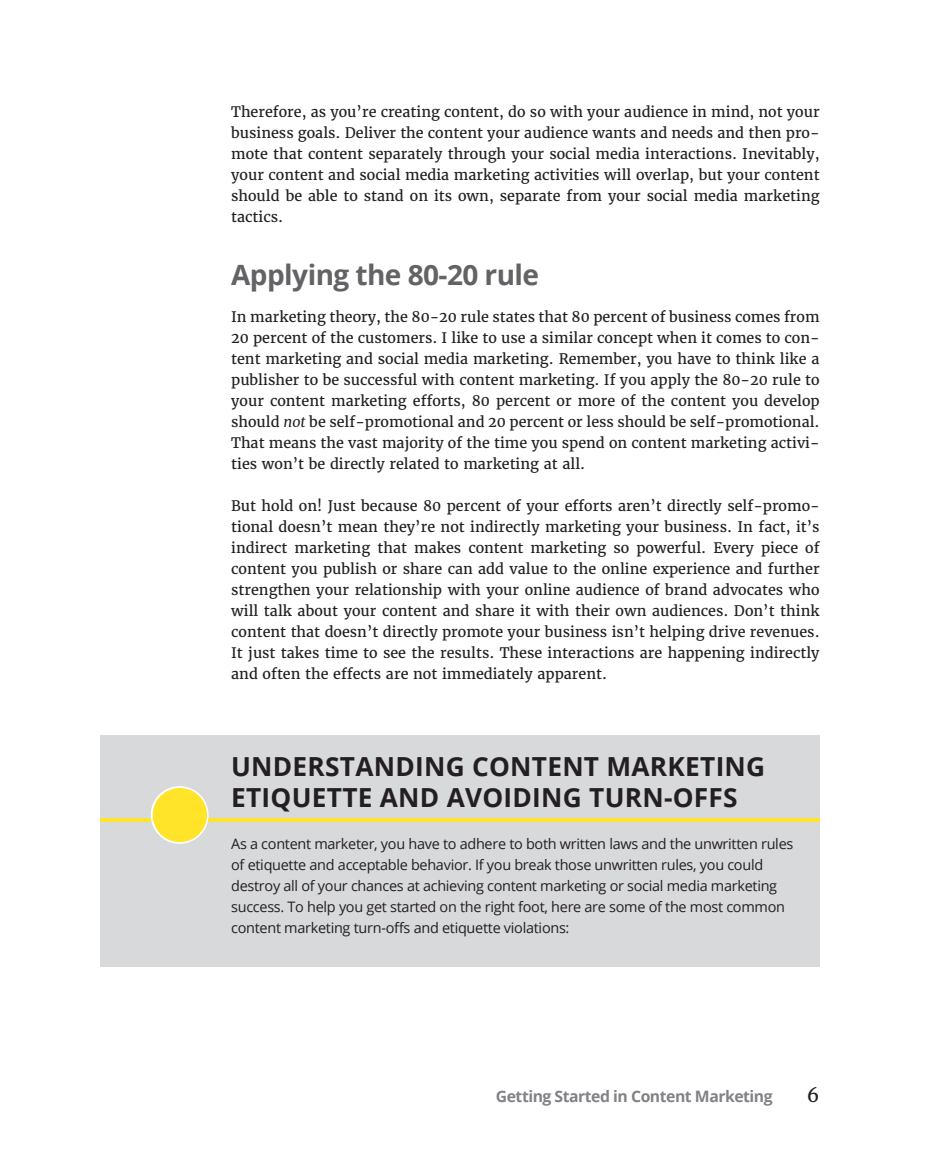
<style>
.page{position:relative;width:930px;height:1158px;background:#fff}
.page>*{position:absolute;margin:0;border:0;box-sizing:border-box;transform-origin:0 0}
.Heading_2{font:700 28px "Open Sans";letter-spacing:-.02em;color:#636366}
.SB_Head_2_line{font:700 26.25px/31.5px "Open Sans";letter-spacing:.01em;color:#231f20}
.t1{font:19.25px "Merriweather";color:#231f20}
.t2{font:700 15.75px "Open Sans";letter-spacing:-.03em;color:#808285}
.t3{font:14.35px/21px "Merriweather";color:#231f20;text-align:justify}
.SB_Body{font:14.35px/21px "Open Sans";letter-spacing:-.02em;color:#231f20}
.s1{font-style:italic}
</style>
<div class="page">
<div style="left:100px;top:735px;width:719px;height:231px;background:#d8d9db"></div>
<hr style="left:100px;top:818px;width:719px;height:3px;background:#ffe42a">
<svg style="left:179px;top:786px;width:67px;height:58px"></svg>
<p class="t3" style="left:231px;top:101px;width:590px">Therefore, as you’re creating content, do so with your audience in mind, not your business goals. Deliver the content your audience wants and needs and then pro&shy;mote that content separately through your social media interactions. Inevitably, your content and social media marketing activities will overlap, but your content should be able to stand on its own, separate from your social media marketing tactics.</p>
<p class="Heading_2" style="left:231px;top:255px;width:309px">Applying the 80-20 rule</p>
<p class="t3" style="left:231px;top:306px;width:590px">In marketing theory, the 80-20 rule states that 80 percent of business comes from 20 percent of the customers. I like to use a similar concept when it comes to con&shy;tent marketing and social media marketing. Remember, you have to think like a publisher to be successful with content marketing. If you apply the 80-20 rule to your content marketing efforts, 80 percent or more of the content you develop should <span class="s1">not</span> be self-promotional and 20 percent or less should be self-promotional.<br>That means the vast majority of the time you spend on content marketing activi&shy;ties won’t be directly related to marketing at all.</p>
<p class="t3" style="left:231px;top:495px;width:590px">But hold on! Just because 80 percent of your efforts aren’t directly self-promo&shy;tional doesn’t mean they’re not indirectly marketing your business. In fact, it’s indirect marketing that makes content marketing so powerful. Every piece of content you publish or share can add value to the online experience and further strengthen your relationship with your online audience of brand advocates who will talk about your content and share it with their own audiences. Don’t think content that doesn’t directly promote your business isn’t helping drive revenues.<br>It just takes time to see the results. These interactions are happening indirectly and often the effects are not immediately apparent.</p>
<p class="SB_Head_2_line" style="left:231px;top:750px;width:535px">UNDERSTANDING CONTENT MARKETING<br>ETIQUETTE AND AVOIDING TURN-OFFS</p>
<p class="SB_Body" style="left:231px;top:833px;width:563px">As a content marketer, you have to adhere to both written laws and the unwritten rules of etiquette and acceptable behavior. If you break those unwritten rules, you could destroy all of your chances at achieving content marketing or social media marketing success. To help you get started on the right foot, here are some of the most common content marketing turn-offs and etiquette violations:</p>
<p class="t2" style="left:495px;top:1085px;width:278px">Getting Started in Content Marketing</p>
<h3 class="t1" style="left:806px;top:1082px;width:14px">6</h3>
</div>
